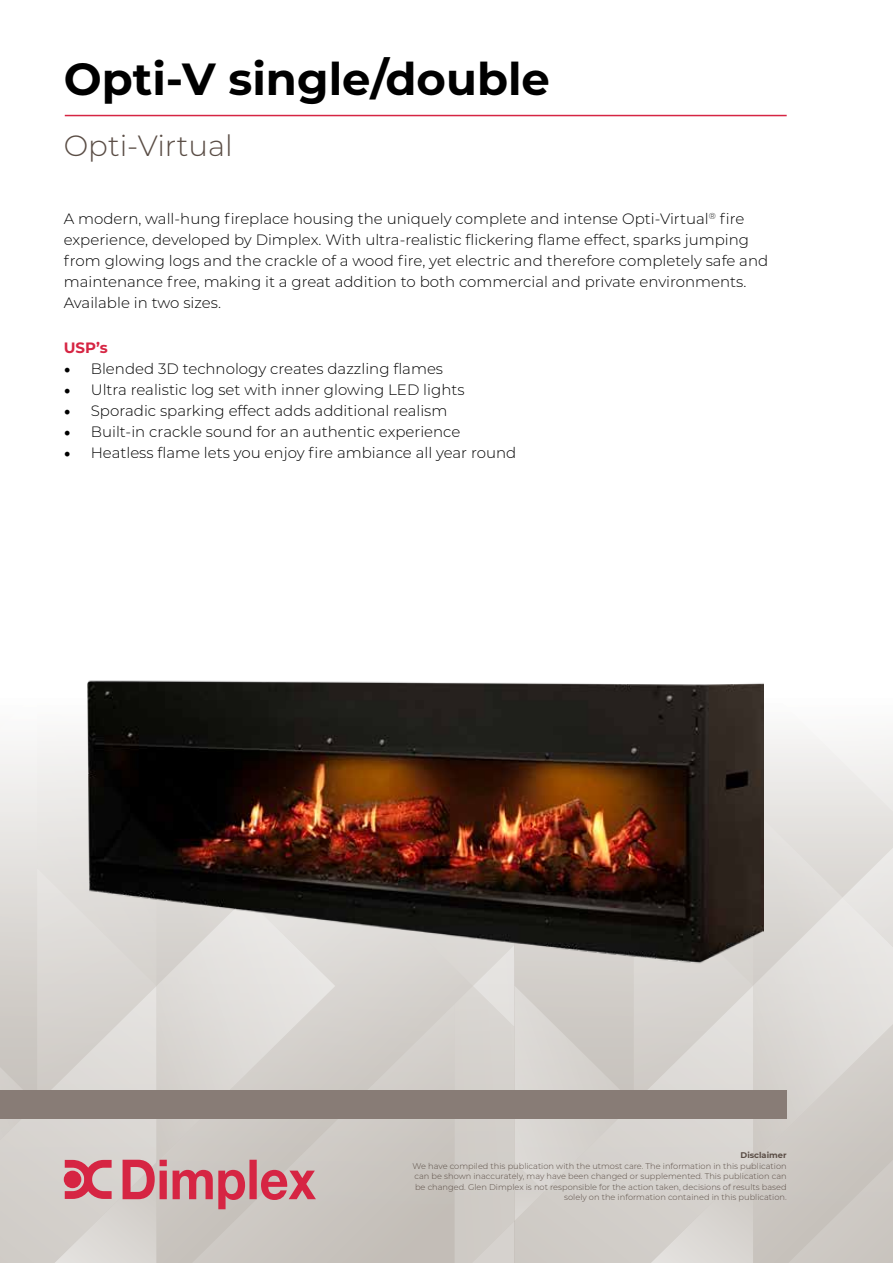
<style>
.page{position:relative;width:893px;height:1263px;background:#fff}
.page>*{position:absolute;margin:0;border:0;box-sizing:border-box;transform-origin:0 0}
.t1{font:700 45px "Montserrat";color:#000}
.t2{font:300 29.25px "Montserrat";color:#5a4d45}
.t3{font:300 15px/21px "Montserrat";color:#000}
.t4{font:700 15px "Montserrat";color:#d62543}
.t5{font:300 8.25px/10.5px "Montserrat";color:#5a4d45;text-align:right}
.t6{font:700 8.25px "Montserrat";color:#5a4d45}
.s1{font-family:"Minion Pro";font-weight:400;font-size:18px}
</style>
<div class="page">
<hr style="left:65px;top:115px;width:722px;height:1px;background:#d62543">
<svg style="left:0;top:698px;width:893px;height:565px;background:#d1cac6"></svg>
<img style="left:88px;top:680px;width:676px;height:331px">
<h1 class="t1" style="left:64px;top:46px;width:488px">Opti-V single/double</h1>
<h2 class="t2" style="left:64px;top:126px;width:171px">Opti-Virtual</h2>
<p class="t3" style="left:64px;top:208px;width:706px">A modern, wall-hung fireplace housing the uniquely complete and intense Opti-Virtual<sup>®</sup> fire experience, developed by Dimplex. With ultra-realistic flickering flame effect, sparks jumping from glowing logs and the crackle of a wood fire, yet electric and therefore completely safe and maintenance free, making it a great addition to both commercial and private environments.<br>Available in two sizes.</p>
<p class="t4" style="left:64px;top:337px;width:46px">USP’s</p>
<p class="t3" style="left:64px;top:358px;width:381px"><span class="s1">•</span> Blended 3D technology creates dazzling flames</p>
<p class="t3" style="left:64px;top:379px;width:402px"><span class="s1">•</span> Ultra realistic log set with inner glowing LED lights</p>
<p class="t3" style="left:64px;top:400px;width:385px"><span class="s1">•</span> Sporadic sparking effect adds additional realism</p>
<p class="t3" style="left:64px;top:421px;width:398px"><span class="s1">•</span> Built-in crackle sound for an authentic experience</p>
<p class="t3" style="left:64px;top:442px;width:454px"><span class="s1">•</span> Heatless flame lets you enjoy fire ambiance all year round</p>
<p class="t6" style="left:741px;top:1149px;width:48px">Disclaimer</p>
<p class="t5" style="left:412px;top:1160px;width:376px">We have compiled this publication with the utmost care. The information in this publication can be shown inaccurately, may have been changed or supplemented. This publication can be changed. Glen Dimplex is not responsible for the action taken, decisions of results based solely on the information contained in this publication.</p>
</div>
